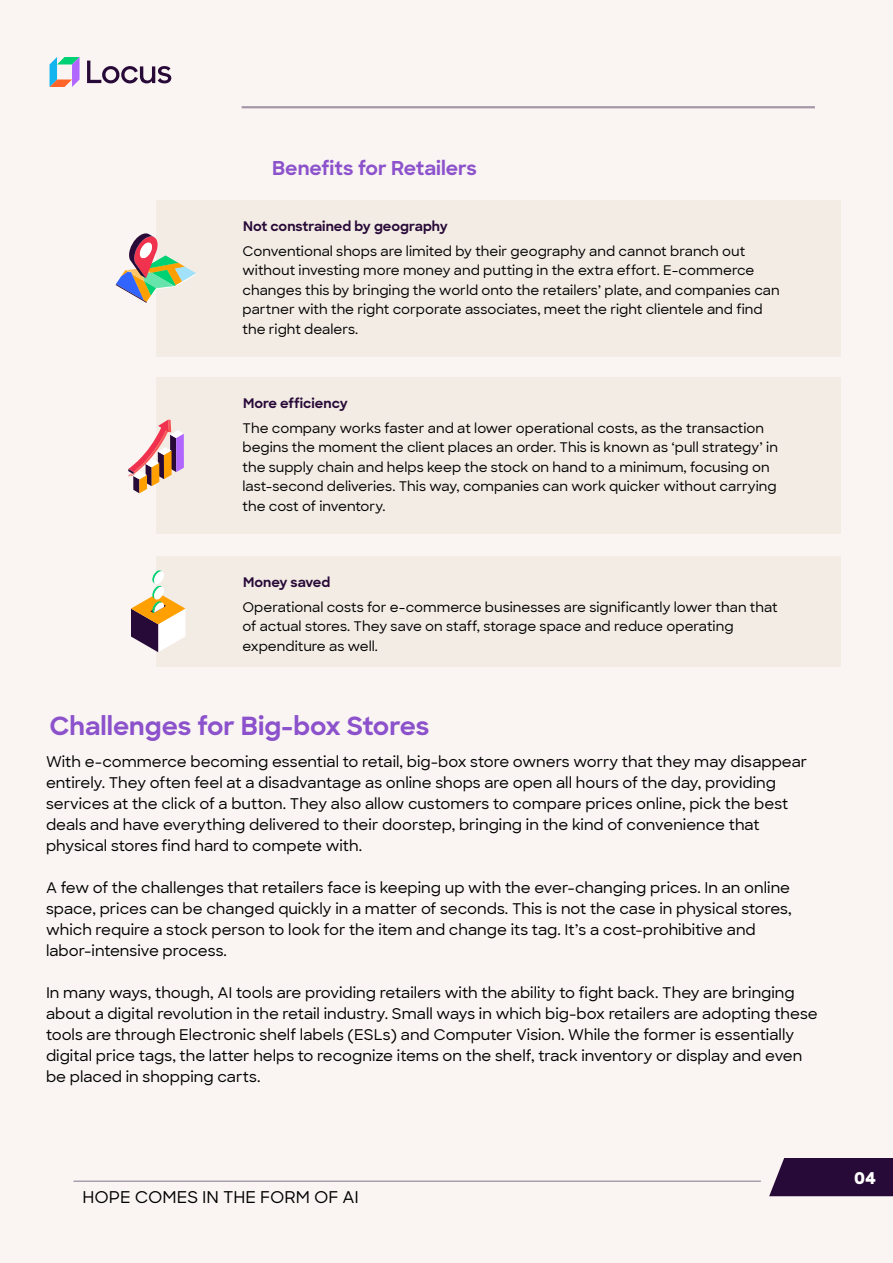
<style>
.page{position:relative;width:893px;height:1263px;background:#fff}
.page>*{position:absolute;margin:0;border:0;box-sizing:border-box;transform-origin:0 0}
.t1{font:700 25.5px "Sharp Sans";color:#8c52cc}
.t2{font:700 19.5px "Sharp Sans";color:#8c52cc}
.t3{font:500 16.5px "Sharp Sans";color:#000}
.t4{font:800 16.5px "Sharp Sans";color:#fff}
.t5{font:500 15px/21px "Sharp Sans";color:#000}
.t6{font:500 13.5px/19.5px "Sharp Sans";color:#000}
.t7{font:700 13.5px "Sharp Sans";color:#280a38}
</style>
<div class="page">
<div style="left:0;top:0;width:892px;height:1263px;background:#faf5f2"></div>
<svg style="left:50px;top:57px;width:30px;height:30px"></svg>
<svg style="left:87px;top:61px;width:84px;height:22px"></svg>
<hr style="left:74px;top:1180px;width:686px;height:2px;background:#a89eb0">
<div style="left:769px;top:1158px;width:123px;height:38px;background:#280a38"></div>
<hr style="left:242px;top:106px;width:572px;height:2px;background:#280a38">
<div style="left:156px;top:200px;width:684px;height:156px;background:#f2ebe3"></div>
<div style="left:156px;top:377px;width:684px;height:156px;background:#f2ebe3"></div>
<div style="left:156px;top:556px;width:684px;height:111px;background:#f2ebe3"></div>
<svg style="left:131px;top:570px;width:54px;height:82px"></svg>
<svg style="left:128px;top:420px;width:56px;height:73px"></svg>
<svg style="left:116px;top:233px;width:80px;height:70px"></svg>
<h2 class="t2" style="left:272px;top:153px;width:206px">Benefits for Retailers</h2>
<p class="t7" style="left:243px;top:216px;width:206px">Not constrained by geography</p>
<p class="t6" style="left:242px;top:240px;width:538px">Conventional shops are limited by their geography and cannot branch out without investing more money and putting in the extra effort. E-commerce changes this by bringing the world onto the retailers’ plate, and companies can partner with the right corporate associates, meet the right clientele and find the right dealers.</p>
<p class="t7" style="left:243px;top:393px;width:106px">More efficiency</p>
<p class="t6" style="left:242px;top:417px;width:537px">The company works faster and at lower operational costs, as the transaction begins the moment the client places an order. This is known as ‘pull strategy’ in the supply chain and helps keep the stock on hand to a minimum, focusing on last-second deliveries. This way, companies can work quicker without carrying the cost of inventory.</p>
<p class="t7" style="left:243px;top:572px;width:89px">Money saved</p>
<p class="t6" style="left:242px;top:597px;width:537px">Operational costs for e-commerce businesses are significantly lower than that of actual stores. They save on staff, storage space and reduce operating expenditure as well.</p>
<h1 class="t1" style="left:50px;top:707px;width:381px">Challenges for Big-box Stores</h1>
<p class="t5" style="left:46px;top:751px;width:762px">With e-commerce becoming essential to retail, big-box store owners worry that they may disappear entirely. They often feel at a disadvantage as online shops are open all hours of the day, providing services at the click of a button. They also allow customers to compare prices online, pick the best deals and have everything delivered to their doorstep, bringing in the kind of convenience that physical stores find hard to compete with.</p>
<p class="t5" style="left:46px;top:877px;width:747px">A few of the challenges that retailers face is keeping up with the ever-changing prices. In an online space, prices can be changed quickly in a matter of seconds. This is not the case in physical stores, which require a stock person to look for the item and change its tag. It’s a cost-prohibitive and labor-intensive process.</p>
<p class="t5" style="left:46px;top:982px;width:773px">In many ways, though, AI tools are providing retailers with the ability to fight back. They are bringing about a digital revolution in the retail industry. Small ways in which big-box retailers are adopting these tools are through Electronic shelf labels (ESLs) and Computer Vision. While the former is essentially digital price tags, the latter helps to recognize items on the shelf, track inventory or display and even be placed in shopping carts.</p>
<p class="t3" style="left:82px;top:1185px;width:278px">HOPE COMES IN THE FORM OF AI</p>
<p class="t4" style="left:854px;top:1165px;width:23px">04</p>
</div>
